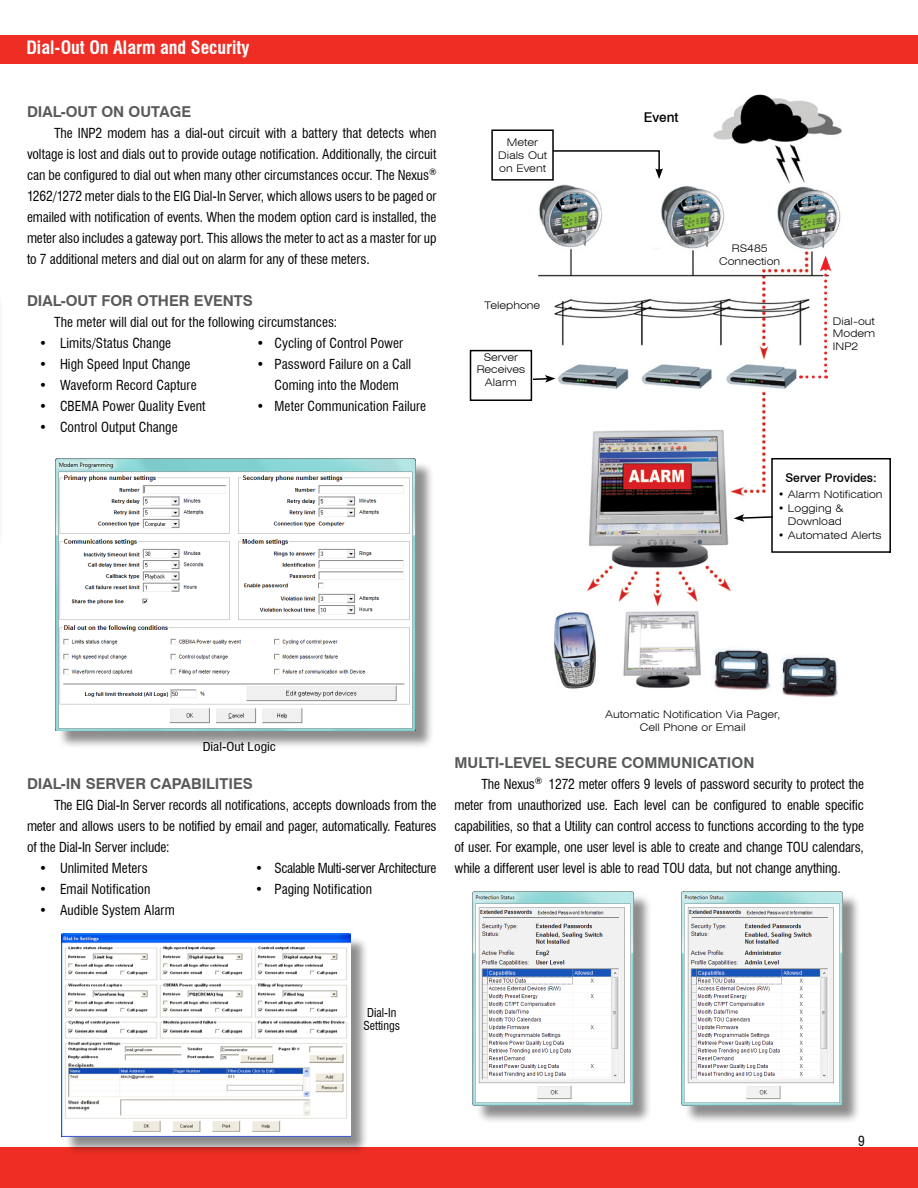
<style>
.page{position:relative;width:918px;height:1188px;background:#fff}
.page>*{position:absolute;margin:0;border:0;box-sizing:border-box;transform-origin:0 0}
.t1{font:700 condensed 18px "Swiss 721 BT";color:#fff}
.t2{font:700 15px "Swiss 721 BT";color:#58595b}
.t3{font:condensed 13.5px/21px "Swiss 721 BT";color:#000;text-align:justify}
.t4{font:condensed 13.5px "Swiss 721 BT";letter-spacing:-.025em;color:#000}
.t5{font:500 13.5px "Swiss 721 BT";color:#000}
.t6{font:500 12px "Swiss 721 BT";color:#000}
.t7{font:condensed 12px/13.5px "Swiss 721 BT";color:#000;text-align:center}
.t8{font:condensed 12px "Swiss 721 BT";color:#000;scale:1.13 1}
.t9{font:300 expanded 10.5px/12.6px "Swiss 721 BT";color:#000;text-align:center}
</style>
<div class="page">
<div style="left:0;top:35px;width:918px;height:28px;background:#ee2e24"></div>
<img style="left:469px;top:94px;width:373px;height:603px">
<div style="left:450px;top:630px;width:91px;height:90px;background:#fff"></div>
<div style="left:471px;top:351px;width:60px;height:49px;background:#fff"></div>
<div style="left:470px;top:350px;width:62px;height:51px;border:2px solid #000"></div>
<svg style="left:531px;top:375px;width:25px;height:8px"></svg>
<svg style="left:734px;top:457px;width:157px;height:97px"></svg>
<svg style="left:554px;top:149px;width:109px;height:30px"></svg>
<div style="left:492px;top:130px;width:61px;height:50px;background:#fff"></div>
<div style="left:491px;top:129px;width:63px;height:52px;border:2px solid #000"></div>
<svg style="left:801px;top:255px;width:30px;height:123px"></svg>
<div style="left:0;top:1148px;width:918px;height:40px;background:#ee2e24"></div>
<hr style="left:0;top:291px;width:3px;height:261px;background:#fafafa">
<div style="left:58px;top:461px;width:376px;height:288px;background:#000;opacity:.45"></div>
<img style="left:56px;top:458px;width:360px;height:272px">
<div style="left:64px;top:936px;width:305px;height:219px;background:#000;opacity:.45"></div>
<img style="left:62px;top:933px;width:289px;height:204px">
<div style="left:475px;top:894px;width:177px;height:230px;background:#000;opacity:.45"></div>
<img style="left:473px;top:891px;width:161px;height:215px">
<div style="left:684px;top:894px;width:177px;height:230px;background:#000;opacity:.45"></div>
<img style="left:681px;top:891px;width:161px;height:215px">
<h1 class="t1" style="left:26px;top:37px;width:225px">Dial-Out On Alarm and Security</h1>
<p class="t2" style="left:27px;top:103px;width:166px">DIAL-OUT ON OUTAGE</p>
<p class="t3" style="left:27px;top:123px;width:411px;text-indent:27px">The INP2 modem has a dial-out circuit with a battery that detects when voltage is lost and dials out to provide outage notification. Additionally, the circuit can be configured to dial out when many other circumstances occur. The Nexus<sup>® </sup>1262/1272 meter dials to the EIG Dial-In Server, which allows users to be paged or emailed with notification of events. When the modem option card is installed, the meter also includes a gateway port. This allows the meter to act as a master for up to 7 additional meters and dial out on alarm for any of these meters.</p>
<p class="t2" style="left:27px;top:292px;width:227px">DIAL-OUT FOR OTHER EVENTS</p>
<p class="t3" style="left:54px;top:312px;width:285px">The meter will dial out for the following circumstances:</p>
<p class="t3" style="left:39px;top:333px;width:134px">• Limits/Status Change</p>
<p class="t3" style="left:257px;top:333px;width:148px">• Cycling of Control Power</p>
<p class="t3" style="left:39px;top:354px;width:153px">• High Speed Input Change</p>
<p class="t3" style="left:257px;top:354px;width:156px">• Password Failure on a Call</p>
<p class="t3" style="left:39px;top:375px;width:159px">• Waveform Record Capture</p>
<p class="t3" style="left:275px;top:375px;width:126px">Coming into the Modem</p>
<p class="t3" style="left:39px;top:396px;width:168px">• CBEMA Power Quality Event</p>
<p class="t3" style="left:257px;top:396px;width:171px">• Meter Communication Failure</p>
<p class="t3" style="left:39px;top:417px;width:140px">• Control Output Change</p>
<p class="t9" style="left:498px;top:136px;width:50px">Meter<br>Dials Out on Event</p>
<p class="t9" style="left:485px;top:299px;width:57px">Telephone</p>
<p class="t9" style="left:477px;top:351px;width:50px">Server<br>Receives<br>Alarm</p>
<p class="t5" style="left:644px;top:109px;width:36px">Event</p>
<p class="t9" style="left:719px;top:242px;width:62px">RS485<br>Connection</p>
<p class="t9" style="left:833px;top:315px;width:44px;text-align:justify">Dial-out Modem INP2</p>
<p class="t6" style="left:785px;top:470px;width:93px">Server Provides:</p>
<p class="t9" style="left:778px;top:488px;width:106px">• Alarm Notification</p>
<p class="t9" style="left:778px;top:501px;width:67px;line-height:13.5px;text-align:right">• Logging &amp;<br>Download</p>
<p class="t9" style="left:778px;top:529px;width:105px">• Automated Alerts</p>
<p class="t8" style="left:203px;top:740px;width:66px">Dial-Out Logic</p>
<p class="t2" style="left:27px;top:775px;width:227px">DIAL-IN SERVER CAPABILITIES</p>
<p class="t3" style="left:27px;top:795px;width:411px;text-indent:27px">The EIG Dial-In Server records all notifications, accepts downloads from the meter and allows users to be notified by email and pager, automatically. Features of the Dial-In Server include:</p>
<p class="t3" style="left:39px;top:858px;width:110px">• Unlimited Meters</p>
<p class="t4" style="left:255px;top:860px;width:183px">• Scalable Multi-server Architecture</p>
<p class="t3" style="left:39px;top:879px;width:113px">• Email Notification</p>
<p class="t3" style="left:255px;top:879px;width:119px">• Paging Notification</p>
<p class="t3" style="left:39px;top:900px;width:137px">• Audible System Alarm</p>
<p class="t9" style="left:605px;top:708px;width:177px">Automatic Notification Via Pager,<br>Cell Phone or Email</p>
<p class="t2" style="left:454px;top:754px;width:301px">MULTI-LEVEL SECURE COMMUNICATION</p>
<p class="t3" style="left:455px;top:774px;width:411px;text-indent:27px">The Nexus<sup>®</sup> 1272 meter offers 9 levels of password security to protect the meter from unauthorized use. Each level can be configured to enable specific capabilities, so that a Utility can control access to functions according to the type of user. For example, one user level is able to create and change TOU calendars, while a different user level is able to read TOU data, but not change anything.</p>
<p class="t7" style="left:363px;top:1006px;width:38px">Dial-In<br>Settings</p>
<p class="t3" style="left:858px;top:1131px;width:8px">9</p>
</div>
